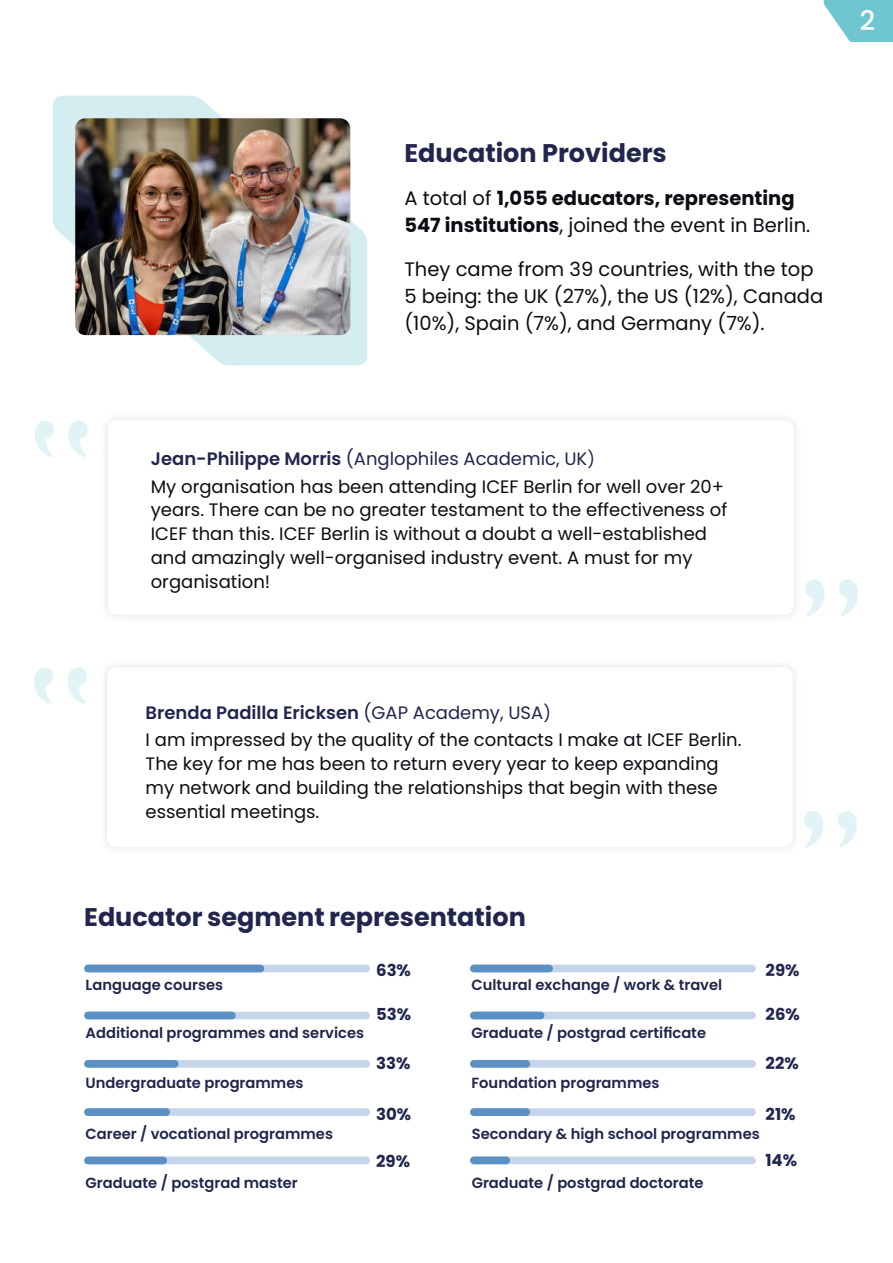
<style>
.page{position:relative;width:893px;height:1263px;background:#fff}
.page>*{position:absolute;margin:0;border:0;box-sizing:border-box;transform-origin:0 0}
.t1{font:500 27px "Poppins";color:#fff}
.t2{font:700 25.5px "Poppins";color:#20264d}
.t3{font:19.5px/27px "Poppins";color:#0c0d13}
.t4{font:700 19.5px/27px "Poppins";color:#0c0d13}
.t5{font:18px/24px "Poppins";color:#0c0d13}
.t6{font:18px "Poppins";color:#20264d}
.t7{font:600 18px "Poppins";color:#20264d}
.t8{font:700 16.5px "Poppins";color:#20264c}
.t9{font:600 14.7px "Poppins";color:#20264c}
.s1{font-weight:400}
.s2{font-weight:600}
.s3{font-size:16.5px}
.s4{font-weight:400;font-size:16.5px}
</style>
<div class="page">
<svg style="left:824px;top:0;width:69px;height:42px"></svg>
<svg style="left:53px;top:96px;width:169px;height:150px;background:#d7eef1"></svg>
<svg style="left:102px;top:127px;width:265px;height:238px;fill:#d4edf0"></svg>
<img style="left:75px;top:118px;width:275px;height:217px">
<div style="left:99px;top:411px;width:704px;height:213px;background:#fafafa"></div>
<div style="left:108px;top:420px;width:686px;height:195px;background:#fff;border-radius:9px"></div>
<svg style="left:35px;top:420px;width:53px;height:38px"></svg>
<svg style="left:805px;top:579px;width:53px;height:37px"></svg>
<div style="left:84px;top:1012px;width:286px;height:7px;background:#c5d5eb;border-radius:4px"></div>
<div style="left:84px;top:1060px;width:286px;height:8px;background:#c5d5eb;border-radius:4px"></div>
<div style="left:84px;top:965px;width:286px;height:7px;background:#c5d5eb;border-radius:4px"></div>
<div style="left:84px;top:965px;width:180px;height:7px;background:#5b90c5;border-radius:4px"></div>
<div style="left:84px;top:1012px;width:152px;height:7px;background:#5b90c5;border-radius:4px"></div>
<div style="left:84px;top:1108px;width:286px;height:8px;background:#c5d5eb;border-radius:4px"></div>
<div style="left:84px;top:1108px;width:86px;height:8px;background:#5b90c5;border-radius:4px"></div>
<div style="left:84px;top:1156px;width:286px;height:8px;background:#c5d5eb;border-radius:4px"></div>
<div style="left:84px;top:1156px;width:83px;height:8px;background:#5b90c5;border-radius:4px"></div>
<div style="left:84px;top:1060px;width:95px;height:8px;background:#5b90c5;border-radius:4px"></div>
<div style="left:470px;top:1156px;width:286px;height:8px;background:#c5d5eb;border-radius:4px"></div>
<div style="left:470px;top:1156px;width:40px;height:8px;background:#5b90c5;border-radius:4px"></div>
<div style="left:470px;top:965px;width:286px;height:7px;background:#c5d5eb;border-radius:4px"></div>
<div style="left:470px;top:965px;width:83px;height:7px;background:#5b90c5;border-radius:4px"></div>
<div style="left:470px;top:1012px;width:286px;height:7px;background:#c5d5eb;border-radius:4px"></div>
<div style="left:470px;top:1012px;width:74px;height:7px;background:#5b90c5;border-radius:4px"></div>
<div style="left:470px;top:1060px;width:286px;height:8px;background:#c5d5eb;border-radius:4px"></div>
<div style="left:470px;top:1060px;width:60px;height:8px;background:#5b90c5;border-radius:4px"></div>
<div style="left:470px;top:1108px;width:286px;height:8px;background:#c5d5eb;border-radius:4px"></div>
<div style="left:470px;top:1108px;width:60px;height:8px;background:#5b90c5;border-radius:4px"></div>
<div style="left:98px;top:658px;width:704px;height:198px;background:#fafafa"></div>
<div style="left:107px;top:667px;width:686px;height:180px;background:#fff;border-radius:9px"></div>
<svg style="left:34px;top:667px;width:53px;height:37px"></svg>
<svg style="left:804px;top:811px;width:53px;height:37px"></svg>
<h1 class="t1" style="left:860px;top:5px;width:17px">2</h1>
<h2 class="t2" style="left:404px;top:138px;width:264px">Education Providers</h2>
<p class="t4" style="left:404px;top:185px;width:407px"><span class="s1">A total of</span> 1,055 educators, representing<br>547 institutions<span class="s1">, joined the event in Berlin.</span></p>
<p class="t3" style="left:404px;top:256px;width:420px">They came from 39 countries, with the top<br>5 being: the UK (27%), the US (12%), Canada (10%), Spain (7%), and Germany (7%).</p>
<p class="t6" style="left:151px;top:448px;width:446px"><span class="s2">Jean-Philippe Morris</span> (Anglophiles Academic, UK<span class="s3">)</span></p>
<p class="t5" style="left:151px;top:474px;width:578px">My organisation has been attending ICEF Berlin for well over 20+ years. There can be no greater testament to the effectiveness of ICEF than this. ICEF Berlin is without a doubt a well-established and amazingly well-organised industry event. A must for my organisation!</p>
<p class="t7" style="left:146px;top:702px;width:407px">Brenda Padilla Ericksen <span class="s1">(GAP Academy, USA</span><span class="s4">)</span></p>
<p class="t5" style="left:146px;top:728px;width:597px">I am impressed by the quality of the contacts I make at ICEF Berlin.<br>The key for me has been to return every year to keep expanding my network and building the relationships that begin with these essential meetings.</p>
<h2 class="t2" style="left:84px;top:902px;width:443px">Educator segment representation</h2>
<p class="t9" style="left:86px;top:976px;width:139px">Language courses</p>
<p class="t9" style="left:86px;top:1024px;width:280px">Additional programmes and services</p>
<p class="t9" style="left:86px;top:1074px;width:219px">Undergraduate programmes</p>
<p class="t9" style="left:86px;top:1125px;width:249px">Career / vocational programmes</p>
<p class="t9" style="left:86px;top:1174px;width:214px">Graduate / postgrad master</p>
<p class="t8" style="left:376px;top:960px;width:36px">63%</p>
<p class="t8" style="left:376px;top:1004px;width:37px">53%</p>
<p class="t8" style="left:376px;top:1054px;width:36px">33%</p>
<p class="t8" style="left:376px;top:1104px;width:37px">30%</p>
<p class="t8" style="left:376px;top:1151px;width:35px">29%</p>
<p class="t8" style="left:766px;top:960px;width:35px">29%</p>
<p class="t8" style="left:766px;top:1004px;width:36px">26%</p>
<p class="t8" style="left:766px;top:1054px;width:35px">22%</p>
<p class="t8" style="left:766px;top:1105px;width:31px">21%</p>
<p class="t8" style="left:765px;top:1150px;width:33px">14%</p>
<p class="t9" style="left:471px;top:976px;width:252px">Cultural exchange / work &amp; travel</p>
<p class="t9" style="left:471px;top:1025px;width:236px">Graduate / postgrad certificate</p>
<p class="t9" style="left:471px;top:1074px;width:189px">Foundation programmes</p>
<p class="t9" style="left:472px;top:1125px;width:289px">Secondary &amp; high school programmes</p>
<p class="t9" style="left:472px;top:1174px;width:233px">Graduate / postgrad doctorate</p>
</div>
